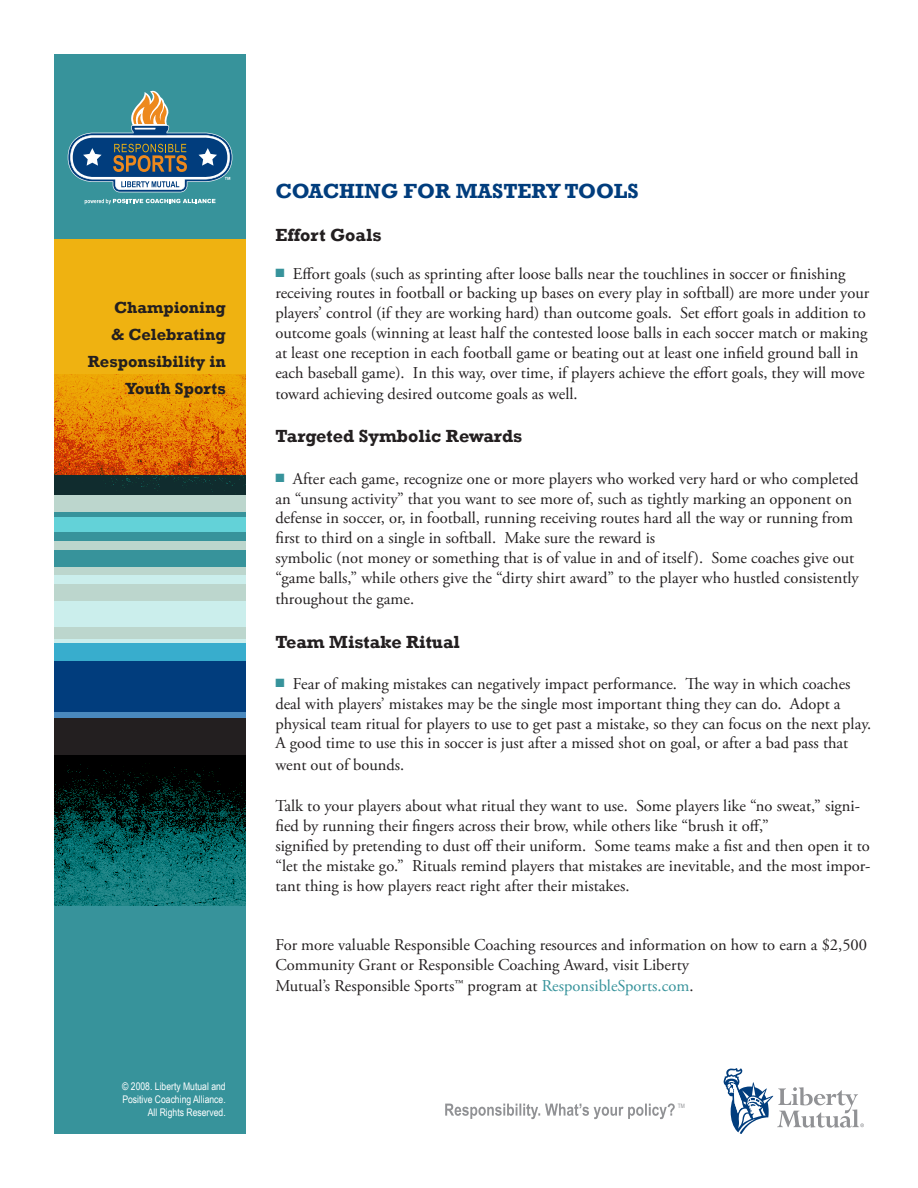
<style>
.page{position:relative;width:918px;height:1188px;background:#fff}
.page>*{position:absolute;margin:0;border:0;box-sizing:border-box;transform-origin:0 0}
.t1{font:700 21px "Rockwell";color:#013d7d}
.t2{font:700 18px "Rockwell";color:#231f20}
.t3{font:16.5px/19.8px "Adobe Garamond Pro";color:#231f20}
.t4{font:700 16.5px/27px "Rockwell";color:#231f20;text-align:right}
.t5{font:10.5px/12.6px "Arial Narrow";color:#fff;text-align:right}
.t6{font:6px "Arial Narrow";color:#919295}
.s1{color:#37939b}
</style>
<div class="page">
<div style="left:54px;top:54px;width:192px;height:189px;background:#37939b"></div>
<div style="left:54px;top:659px;width:192px;height:475px;background:#37939b"></div>
<div style="left:54px;top:240px;width:192px;height:246px;background:#efb211"></div>
<div style="left:54px;top:680px;width:192px;height:42px;background:#4a89be"></div>
<div style="left:54px;top:608px;width:192px;height:38px;background:#bcd6cd"></div>
<div style="left:54px;top:644px;width:192px;height:68px;background:#013d7d"></div>
<div style="left:54px;top:718px;width:192px;height:40px;background:#231f20"></div>
<div style="left:54px;top:495px;width:192px;height:116px;background:#bcd6cd"></div>
<div style="left:54px;top:512px;width:192px;height:29px;background:#37939b"></div>
<img style="left:54px;top:375px;width:192px;height:120px">
<img style="left:54px;top:756px;width:192px;height:150px">
<div style="left:54px;top:550px;width:192px;height:16px;background:#37939b"></div>
<div style="left:54px;top:575px;width:192px;height:9px;background:#cbeeec"></div>
<div style="left:54px;top:518px;width:192px;height:14px;background:#63d2d8"></div>
<svg style="left:54px;top:639px;width:192px;height:21px;background:#54b9d2"></svg>
<div style="left:54px;top:602px;width:192px;height:25px;background:#cbeeec"></div>
<svg style="left:723px;top:1068px;width:141px;height:66px"></svg>
<svg style="left:445px;top:1103px;width:230px;height:16px"></svg>
<svg style="left:85px;top:199px;width:131px;height:5px"></svg>
<svg style="left:68px;top:90px;width:164px;height:102px"></svg>
<p class="t4" style="left:88px;top:294px;width:139px">Championing<br>&amp; Celebrating<br>Responsibility in<br>Youth Sports</p>
<p class="t5" style="left:122px;top:1080px;width:105px">© 2008. Liberty Mutual and<br>Positive Coaching Alliance.<br>All Rights Reserved.</p>
<p class="t1" style="left:275px;top:178px;width:365px">COACHING FOR MASTERY TOOLS</p>
<p class="t2" style="left:275px;top:224px;width:108px">Effort Goals</p>
<p class="t3" style="left:275px;top:264px;width:595px"><span class="s1">■</span> Effort goals (such as sprinting after loose balls near the touchlines in soccer or finishing receiving routes in football or backing up bases on every play in softball) are more under your players’ control (if they are working hard) than outcome goals. Set effort goals in addition to outcome goals (winning at least half the contested loose balls in each soccer match or making at least one reception in each football game or beating out at least one infield ground ball in each baseball game). In this way, over time, if players achieve the effort goals, they will move</p>
<p class="t3" style="left:275px;top:385px;width:304px">toward achieving desired outcome goals as well.</p>
<p class="t2" style="left:275px;top:425px;width:249px">Targeted Symbolic Rewards</p>
<p class="t3" style="left:275px;top:469px;width:585px"><span class="s1">■</span> After each game, recognize one or more players who worked very hard or who completed an “unsung activity” that you want to see more of, such as tightly marking an opponent on defense in soccer, or, in football, running receiving routes hard all the way or running from first to third on a single in softball. Make sure the reward is<br>symbolic (not money or something that is of value in and of itself). Some coaches give out “game balls,” while others give the “dirty shirt award” to the player who hustled consistently</p>
<p class="t3" style="left:275px;top:590px;width:140px">throughout the game.</p>
<p class="t2" style="left:275px;top:631px;width:186px">Team Mistake Ritual</p>
<p class="t3" style="left:275px;top:674px;width:597px"><span class="s1">■</span> Fear of making mistakes can negatively impact performance. The way in which coaches deal with players’ mistakes may be the single most important thing they can do. Adopt a physical team ritual for players to use to get past a mistake, so they can focus on the next play.<br>A good time to use this in soccer is just after a missed shot on goal, or after a bad pass that</p>
<p class="t3" style="left:275px;top:755px;width:130px">went out of bounds.</p>
<p class="t3" style="left:275px;top:797px;width:597px">Talk to your players about what ritual they want to use. Some players like “no sweat,” signi&shy;fied by running their fingers across their brow, while others like “brush it off,”<br>signified by pretending to dust off their uniform. Some teams make a fist and then open it to “let the mistake go.” Rituals remind players that mistakes are inevitable, and the most impor&shy;tant thing is how players react right after their mistakes.</p>
<p class="t3" style="left:275px;top:935px;width:593px">For more valuable Responsible Coaching resources and information on how to earn a $2,500<br>Community Grant or Responsible Coaching Award, visit Liberty</p>
<p class="t3" style="left:275px;top:977px;width:420px">Mutual’s Responsible Sports™ program at <span class="s1">ResponsibleSports.com</span>.</p>
<p class="t6" style="left:678px;top:1101px;width:9px">TM</p>
</div>
